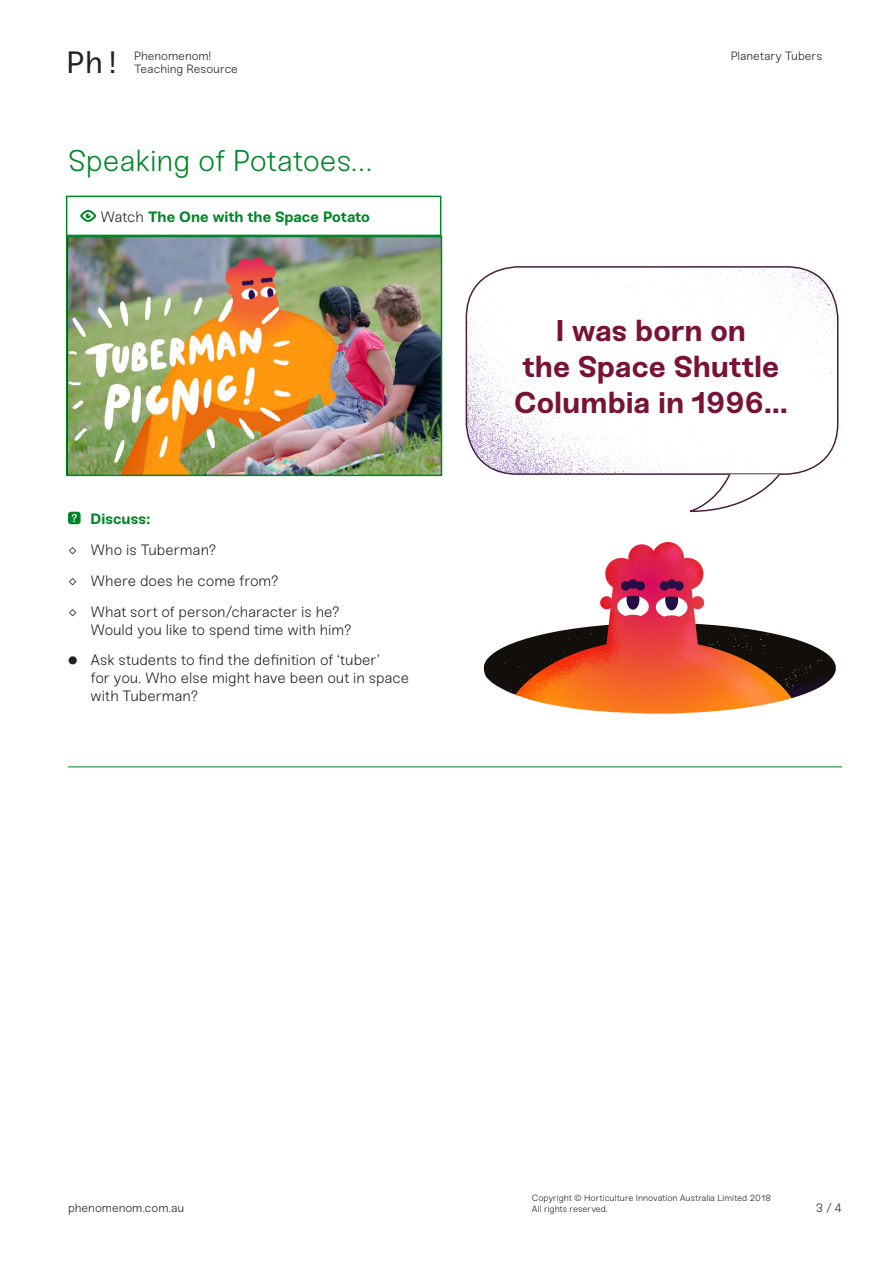
<style>
.page{position:relative;width:893px;height:1263px;background:#fff}
.page>*{position:absolute;margin:0;border:0;box-sizing:border-box;transform-origin:0 0}
.t1{font:30.75px "Sneak Mono";color:#231f20}
.H3__Light___Black{font:700 30px/36px "Sneak";color:#781333;text-align:center}
.H3__Light___Black-2{font:300 30px "Sneak";letter-spacing:-.005em;color:#008527}
.Body_10{font:300 15px/18px "Sneak";color:#231f20}
.Body_10-2{font:700 15px "Sneak";color:#008527}
.Furniture{font:300 12px "Sneak";color:#231f20}
.Body_10-3{font:300 9px/10.8px "Sneak";letter-spacing:-.005em;color:#231f20}
.s1{font-weight:300;color:#231f20}
.s2{font-weight:700}
</style>
<div class="page">
<div style="left:68px;top:512px;width:13px;height:12px;background:#008527;border-radius:3px"></div>
<svg style="left:72px;top:514px;width:5px;height:8px"></svg>
<svg style="left:80px;top:210px;width:16px;height:12px"></svg>
<div style="left:66px;top:196px;width:375px;height:40px;border:2px solid #008527"></div>
<img style="left:69px;top:239px;width:370px;height:234px">
<div style="left:66px;top:236px;width:376px;height:240px;border:2px solid #008527"></div>
<img style="left:466px;top:267px;width:372px;height:207px">
<div style="left:466px;top:266px;width:372px;height:209px;border:2px solid #491f3d;border-radius:51px"></div>
<img style="left:483px;top:542px;width:353px;height:172px">
<svg style="left:689px;top:472px;width:92px;height:41px"></svg>
<hr style="left:68px;top:766px;width:774px;height:1px;background:#008527">
<h1 class="t1" style="left:66px;top:44px;width:57px">Ph!</h1>
<p class="Furniture" style="left:134px;top:48px;width:78px">Phenomenom!</p>
<p class="Furniture" style="left:134px;top:62px;width:105px">Teaching Resource</p>
<p class="H3__Light___Black-2" style="left:68px;top:143px;width:305px">Speaking of Potatoes…</p>
<p class="Body_10-2" style="left:100px;top:207px;width:271px"><span class="s1">Watch</span> The One with the Space Potato</p>
<p class="Body_10-2" style="left:91px;top:510px;width:61px">Discuss:</p>
<p class="Body_10" style="left:68px;top:541px;width:150px">◊ Who is Tuberman?</p>
<p class="Body_10" style="left:68px;top:572px;width:212px">◊ Where does he come from?</p>
<p class="Body_10" style="left:91px;top:602px;width:262px;text-indent:-22px">◊ What sort of person/character is he?<br>Would you like to spend time with him?</p>
<p class="Body_10" style="left:91px;top:651px;width:320px;text-indent:-22px"><span class="s2">●</span> Ask students to find the definition of ‘tuber’<br>for you. Who else might have been out in space with Tuberman?</p>
<p class="Furniture" style="left:731px;top:48px;width:93px">Planetary Tubers</p>
<p class="H3__Light___Black" style="left:514px;top:314px;width:275px">I was born on<br>the Space Shuttle<br>Columbia in 1996…</p>
<p class="Body_10-3" style="left:532px;top:1193px;width:241px">Copyright © Horticulture Innovation Australia Limited 2018<br>All rights reserved.</p>
<p class="Furniture" style="left:68px;top:1201px;width:118px">phenomenom.com.au</p>
<p class="Furniture" style="left:816px;top:1201px;width:28px">3 / 4</p>
</div>
